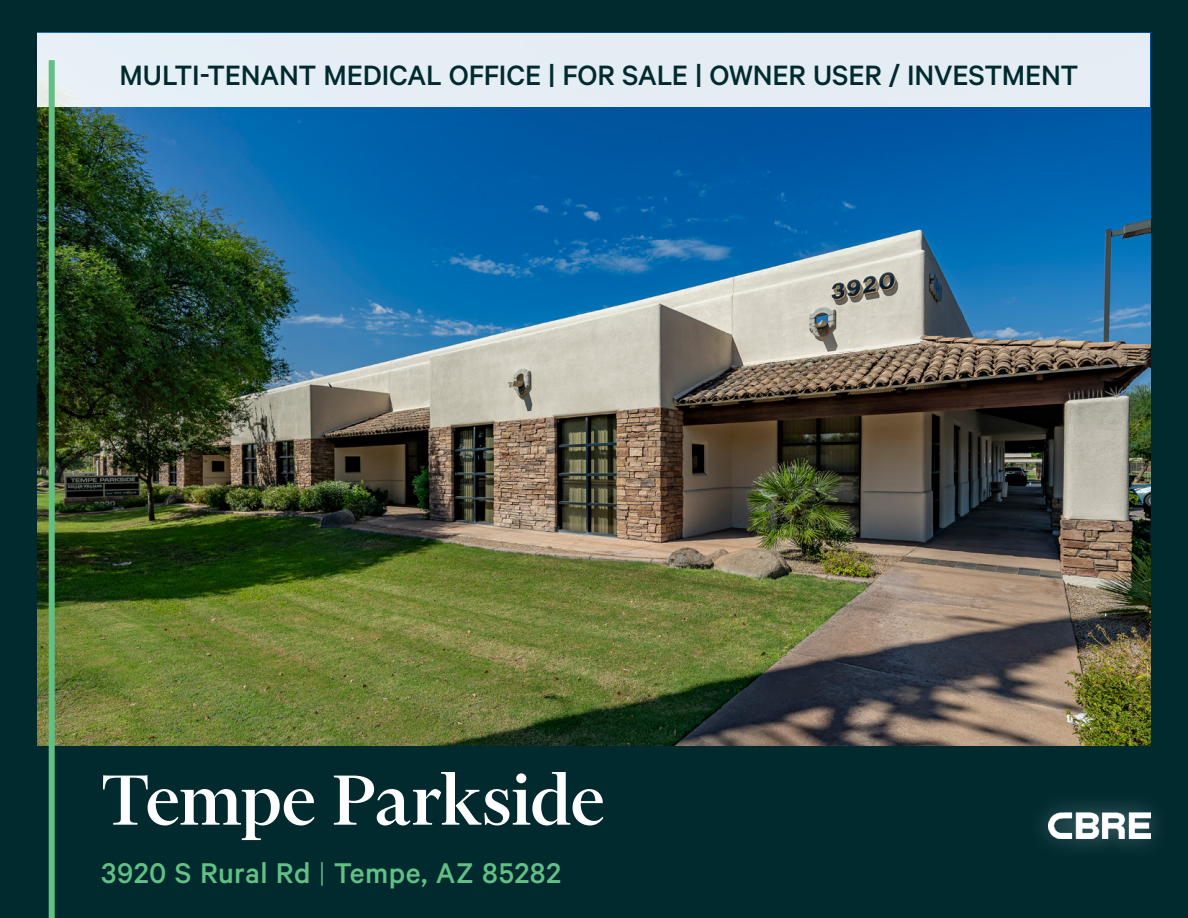
<style>
.page{position:relative;width:1188px;height:918px;background:#002a2e}
.page>*{position:absolute;margin:0;border:0;box-sizing:border-box;transform-origin:0 0}
.t1{font:500 81px "Financier Display";letter-spacing:-.005em;color:#fff}
.t2{font:500 32.1px "Calibre";letter-spacing:.01em;color:#62c084}
.t3{font:500 31.5px "Calibre";letter-spacing:-.01em;color:#002a2e}
.s1{font-weight:300}
</style>
<div class="page">
<img style="left:38px;top:32px;width:1112px;height:714px">
<div style="left:38px;top:33px;width:1112px;height:74px;background:#e5edf5"></div>
<div style="left:1027px;top:790px;width:145px;height:71px;background:#778e9c;opacity:.75"></div>
<img style="left:1049px;top:813px;width:101px;height:25px">
<div style="left:49px;top:60px;width:6px;height:858px;background:#62c084"></div>
<p class="t3" style="left:120px;top:57px;width:960px">MULTI-TENANT MEDICAL OFFICE | FOR SALE | OWNER USER / INVESTMENT</p>
<h1 class="t1" style="left:102px;top:758px;width:505px">Tempe Parkside</h1>
<p class="t2" style="left:102px;top:854px;width:461px">3920 S Rural Rd <span class="s1">|</span> Tempe, AZ 85282</p>
</div>
